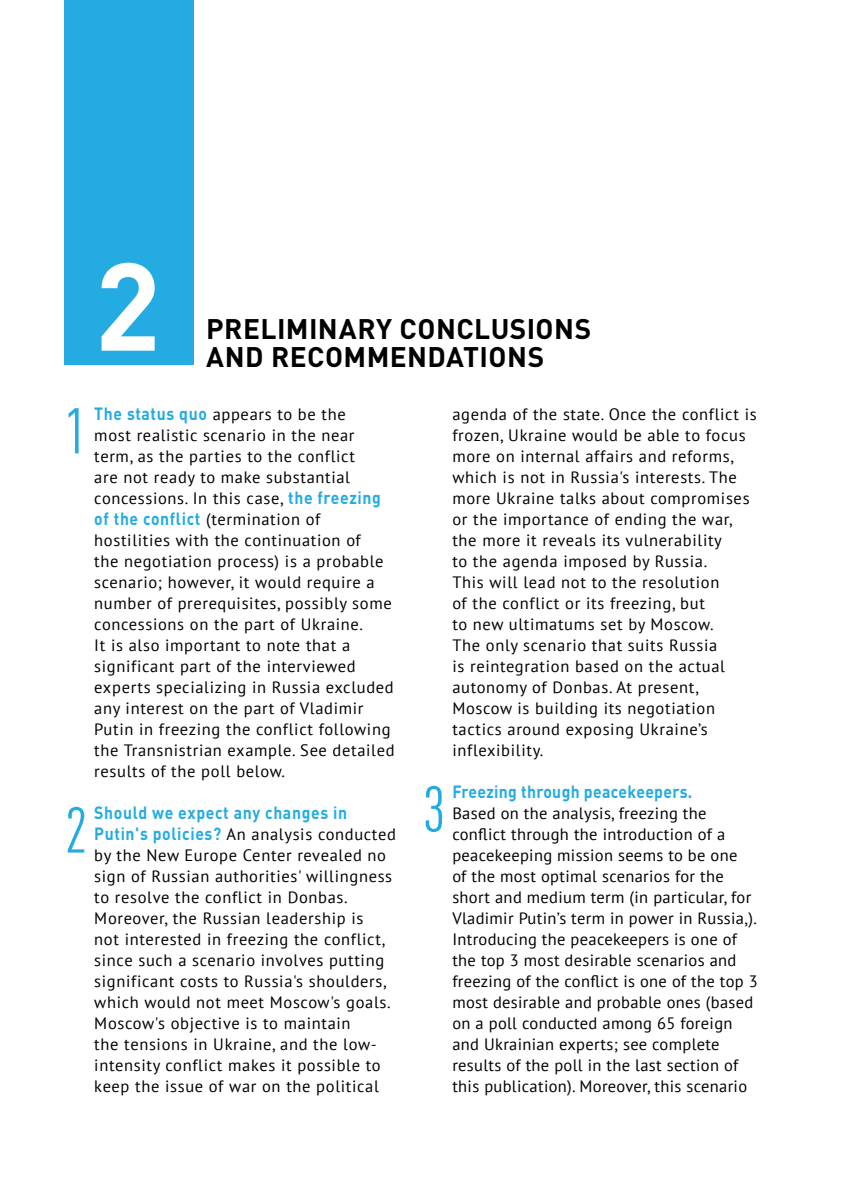
<style>
.page{position:relative;width:844px;height:1191px;background:#fff}
.page>*{position:absolute;margin:0;border:0;box-sizing:border-box;transform-origin:0 0}
.Заголовок{font:700 122.5px "DIN Pro";color:#fff}
.список_с_цифрой{font:condensed 63.52px "DIN Pro";color:#24abe2}
.Заголовок-2{font:700 28px/28px "DIN Pro";letter-spacing:.015em;color:#000}
.список_с_цифрой-2{font:700 17.5px "DIN Pro";letter-spacing:.02em;color:#24abe2;scale:.9 1}
.список_с_цифрой-3{font:700 17.5px "DIN Pro";letter-spacing:.04em;color:#24abe2;scale:.9 1}
.список_с_цифрой-4{font:16.45px/21px "PT Sans";letter-spacing:.04em;color:#000}
.список_с_цифрой-5{font:16.45px/21px "PT Sans";letter-spacing:.02em;color:#000}
.s1{font-family:"DIN Pro";font-weight:700;font-size:17.5px;color:#24abe2}
</style>
<div class="page">
<div style="left:64px;top:0;width:130px;height:364px;background:#24abe2"></div>
<p class="Заголовок" style="left:94px;top:223px;width:68px">2</p>
<p class="Заголовок-2" style="left:206px;top:314px;width:386px">PRELIMINARY CONCLUSIONS<br>AND RECOMMENDATIONS</p>
<p class="список_с_цифрой" style="left:64px;top:385px;width:24px">1</p>
<p class="список_с_цифрой-4" style="left:94px;top:403px;width:302px"><span class="s1">The status quo</span> appears to be the<br>most realistic scenario in the near term, as the parties to the conflict<br>are not ready to make substantial concessions. In this case, <span class="s1">the freezing of the conflict</span> (termination of hostilities with the continuation of<br>the negotiation process) is a probable scenario; however, it would require a number of prerequisites, possibly some concessions on the part of Ukraine.<br>It is also important to note that a significant part of the interviewed experts specializing in Russia excluded any interest on the part of Vladimir Putin in freezing the conflict following the Transnistrian example. See detailed results of the poll below.</p>
<p class="список_с_цифрой" style="left:64px;top:784px;width:24px">2</p>
<p class="список_с_цифрой-3" style="left:94px;top:801px;width:282px">Should we expect any changes in</p>
<p class="список_с_цифрой-4" style="left:94px;top:823px;width:303px"><span class="s1">Putin's policies?</span> An analysis conducted by the New Europe Center revealed no sign of Russian authorities' willingness to resolve the conflict in Donbas.<br>Moreover, the Russian leadership is<br>not interested in freezing the conflict, since such a scenario involves putting significant costs to Russia's shoulders, which would not meet Moscow's goals.<br>Moscow's objective is to maintain<br>the tensions in Ukraine, and the low&shy;intensity conflict makes it possible to keep the issue of war on the political</p>
<p class="список_с_цифрой-4" style="left:452px;top:403px;width:306px">agenda of the state. Once the conflict is frozen, Ukraine would be able to focus more on internal affairs and reforms, which is not in Russia's interests. The more Ukraine talks about compromises or the importance of ending the war, the more it reveals its vulnerability<br>to the agenda imposed by Russia.<br>This will lead not to the resolution<br>of the conflict or its freezing, but<br>to new ultimatums set by Moscow.<br>The only scenario that suits Russia<br>is reintegration based on the actual autonomy of Donbas. At present, Moscow is building its negotiation tactics around exposing Ukraine’s inflexibility.</p>
<p class="список_с_цифрой" style="left:422px;top:763px;width:24px">3</p>
<p class="список_с_цифрой-2" style="left:452px;top:780px;width:268px">Freezing through peacekeepers.</p>
<p class="список_с_цифрой-5" style="left:452px;top:802px;width:307px">Based on the analysis, freezing the conflict through the introduction of a peacekeeping mission seems to be one<br>of the most optimal scenarios for the short and medium term (in particular, for Vladimir Putin’s term in power in Russia,).<br>Introducing the peacekeepers is one of the top 3 most desirable scenarios and freezing of the conflict is one of the top 3 most desirable and probable ones (based on a poll conducted among 65 foreign and Ukrainian experts; see complete results of the poll in the last section of this publication). Moreover, this scenario</p>
</div>
